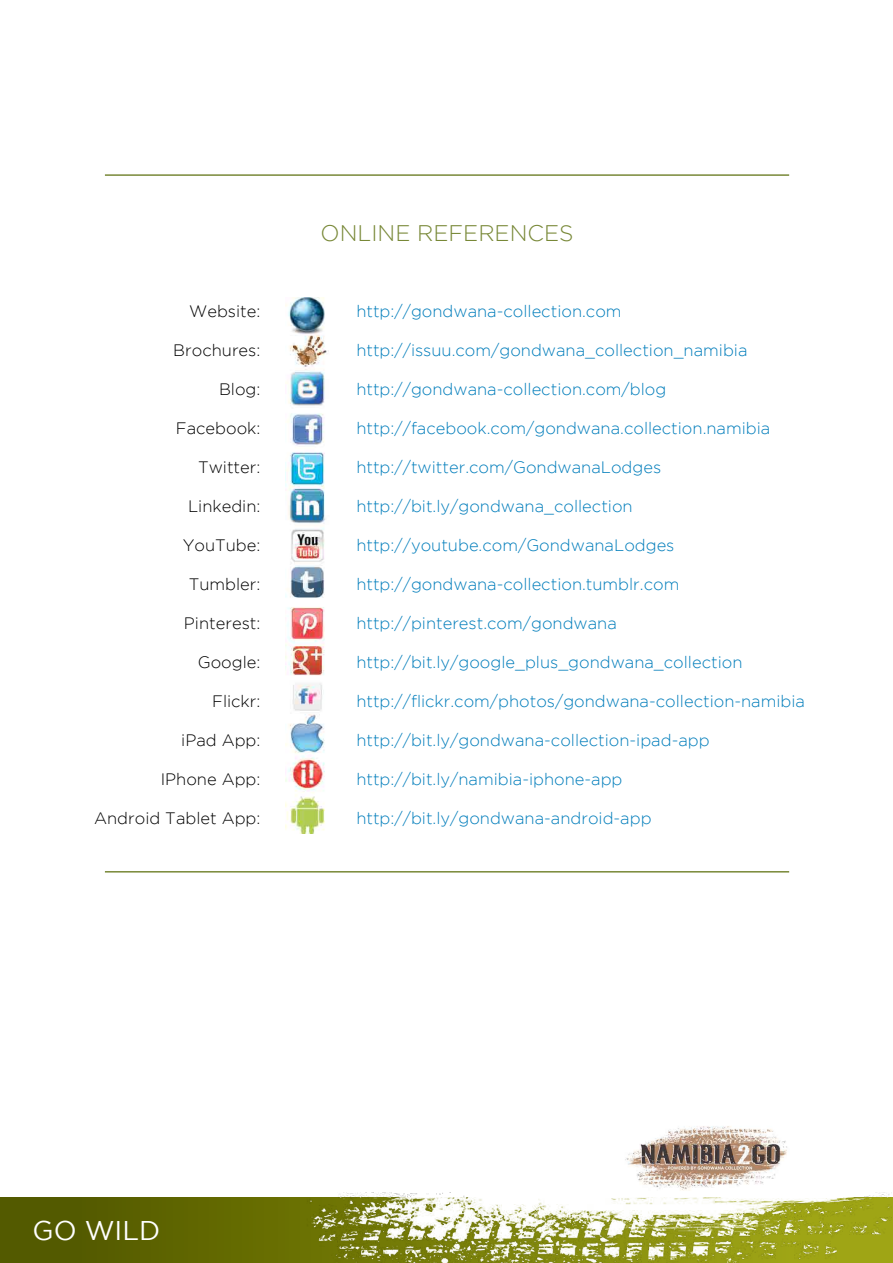
<style>
.page{position:relative;width:893px;height:1263px;background:#fff}
.page>*{position:absolute;margin:0;border:0;box-sizing:border-box;transform-origin:0 0}
.t1{font:27px "Gotham";color:#fff}
.t2{font:300 22.5px "Gotham";color:#788837}
.t3{font:300 16.5px "Gotham";color:#007dbb}
.t4{font:300 16.5px "Gotham";color:#000}
</style>
<div class="page">
<div style="left:0;top:1197px;width:893px;height:66px;background:linear-gradient(to bottom,#5a6100,#5a6100)"></div>
<img style="left:265px;top:1192px;width:628px;height:71px">
<img style="left:625px;top:1126px;width:162px;height:65px">
<hr style="left:105px;top:174px;width:684px;height:2px;background:#788837">
<hr style="left:105px;top:871px;width:684px;height:1px;background:#788837">
<img style="left:286px;top:297px;width:43px;height:536px">
<p class="t4" style="left:189px;top:302px;width:73px">Website:</p>
<p class="t4" style="left:173px;top:341px;width:89px">Brochures:</p>
<p class="t4" style="left:219px;top:380px;width:43px">Blog:</p>
<p class="t4" style="left:176px;top:419px;width:86px">Facebook:</p>
<p class="t4" style="left:198px;top:458px;width:64px">Twitter:</p>
<p class="t4" style="left:188px;top:497px;width:74px">Linkedin:</p>
<p class="t4" style="left:183px;top:536px;width:79px">YouTube:</p>
<p class="t4" style="left:189px;top:575px;width:73px">Tumbler:</p>
<p class="t4" style="left:184px;top:614px;width:78px">Pinterest:</p>
<p class="t4" style="left:198px;top:653px;width:64px">Google:</p>
<p class="t4" style="left:212px;top:692px;width:50px">Flickr:</p>
<p class="t4" style="left:181px;top:731px;width:81px">iPad App:</p>
<p class="t4" style="left:161px;top:770px;width:101px">IPhone App:</p>
<p class="t4" style="left:94px;top:809px;width:168px">Android Tablet App:</p>
<h2 class="t2" style="left:321px;top:221px;width:254px">ONLINE REFERENCES</h2>
<p class="t3" style="left:356px;top:302px;width:267px">http://gondwana-collection.com</p>
<p class="t3" style="left:356px;top:341px;width:393px">http://issuu.com/gondwana_collection_namibia</p>
<p class="t3" style="left:356px;top:380px;width:311px">http://gondwana-collection.com/blog</p>
<p class="t3" style="left:356px;top:419px;width:415px">http://facebook.com/gondwana.collection.namibia</p>
<p class="t3" style="left:356px;top:458px;width:306px">http://twitter.com/GondwanaLodges</p>
<p class="t3" style="left:356px;top:497px;width:278px">http://bit.ly/gondwana_collection</p>
<p class="t3" style="left:356px;top:536px;width:320px">http://youtube.com/GondwanaLodges</p>
<p class="t3" style="left:356px;top:575px;width:325px">http://gondwana-collection.tumblr.com</p>
<p class="t3" style="left:356px;top:614px;width:262px">http://pinterest.com/gondwana</p>
<p class="t3" style="left:356px;top:653px;width:388px">http://bit.ly/google_plus_gondwana_collection</p>
<p class="t3" style="left:356px;top:692px;width:450px">http://flickr.com/photos/gondwana-collection-namibia</p>
<p class="t3" style="left:356px;top:731px;width:355px">http://bit.ly/gondwana-collection-ipad-app</p>
<p class="t3" style="left:356px;top:770px;width:268px">http://bit.ly/namibia-iphone-app</p>
<p class="t3" style="left:356px;top:809px;width:297px">http://bit.ly/gondwana-android-app</p>
<h1 class="t1" style="left:33px;top:1216px;width:129px">GO WILD</h1>
</div>
